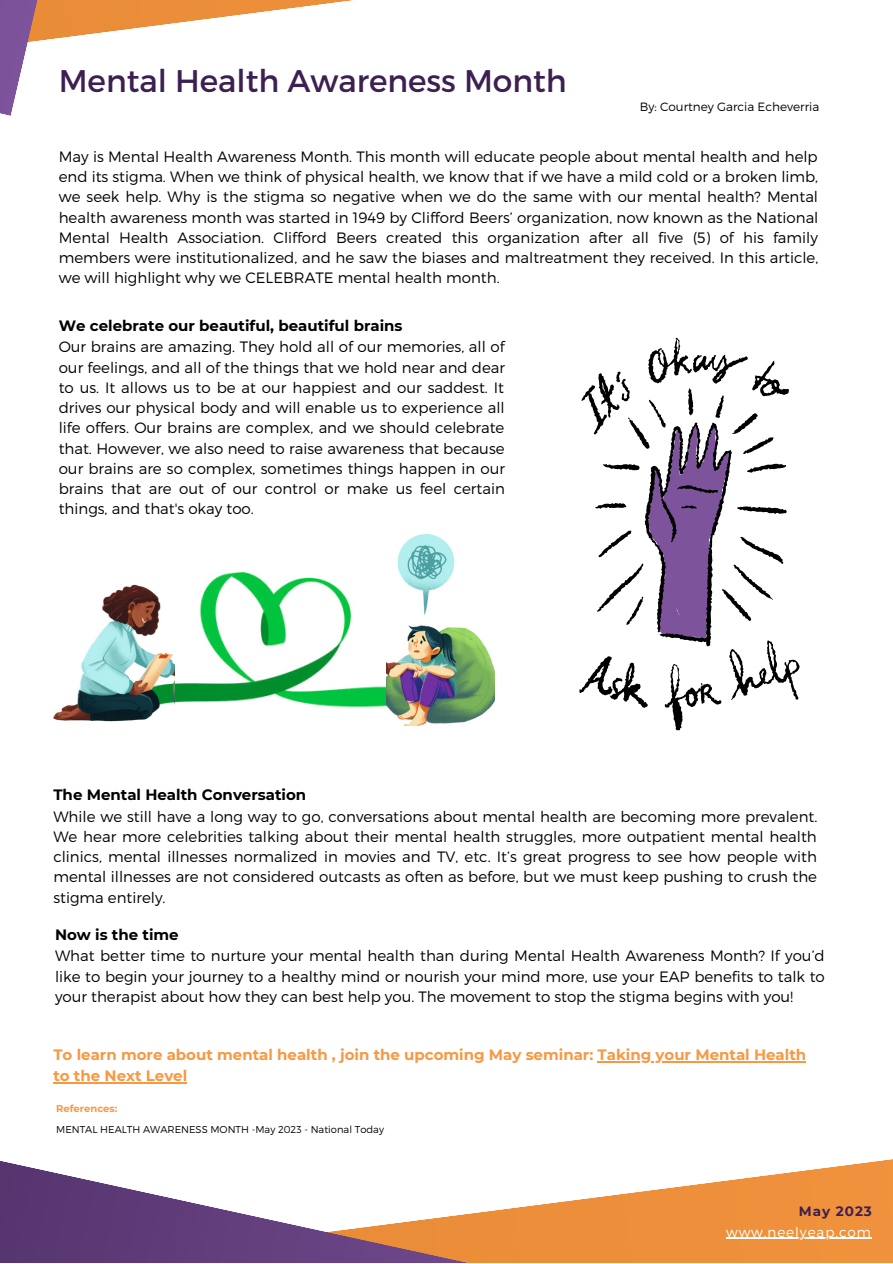
<style>
.page{position:relative;width:893px;height:1264px;background:#fff}
.page>*{position:absolute;margin:0;border:0;box-sizing:border-box;transform-origin:0 0}
.t1{font:31.2px "Montserrat";color:#3c2051}
.t2{font:300 15px/20.2px "Montserrat";color:#000;text-align:justify}
.t3{font:700 15px/21.3px "Montserrat";color:#f89842}
.t4{font:700 15px "Montserrat";color:#000}
.t5{font:300 13.5px "Montserrat";letter-spacing:.07em;color:#fff}
.t6{font:700 13.5px "Montserrat";letter-spacing:.07em;color:#3c2051}
.t7{font:300 12px "Montserrat";color:#000}
.t8{font:300 9.9px "Montserrat";color:#000}
.t9{font:700 9.9px "Montserrat";color:#f89842}
</style>
<div class="page">
<svg style="left:726px;top:1159px;width:166px;height:103px;background:#f19d53"></svg>
<svg style="left:0;top:1062px;width:726px;height:200px"></svg>
<svg style="left:286px;top:0;width:67px;height:9px"></svg>
<svg style="left:0;top:0;width:286px;height:116px"></svg>
<img style="left:175px;top:572px;width:211px;height:136px">
<img style="left:53px;top:584px;width:122px;height:138px">
<img style="left:386px;top:534px;width:108px;height:191px">
<svg style="left:579px;top:338px;width:220px;height:392px"></svg>
<hr style="left:726px;top:1237px;width:145px;height:1px;background:#fff">
<hr style="left:597px;top:1061px;width:209px;height:1px;background:#f89842">
<hr style="left:53px;top:1082px;width:134px;height:1px;background:#f89842">
<h1 class="t1" style="left:59px;top:62px;width:509px">Mental Health Awareness Month</h1>
<p class="t7" style="left:639px;top:100px;width:181px">By: Courtney Garcia Echeverria</p>
<p class="t2" style="left:59px;top:146px;width:761px">May is Mental Health Awareness Month. This month will educate people about mental health and help end its stigma. When we think of physical health, we know that if we have a mild cold or a broken limb, we seek help. Why is the stigma so negative when we do the same with our mental health? Mental health awareness month was started in 1949 by Clifford Beers’ organization, now known as the National Mental Health Association. Clifford Beers created this organization after all five (5) of his family members were institutionalized, and he saw the biases and maltreatment they received. In this article, we will highlight why we CELEBRATE mental health month.</p>
<p class="t4" style="left:59px;top:315px;width:345px">We celebrate our beautiful, beautiful brains</p>
<p class="t2" style="left:59px;top:337px;width:448px">Our brains are amazing. They hold all of our memories, all of our feelings, and all of the things that we hold near and dear to us. It allows us to be at our happiest and our saddest. It drives our physical body and will enable us to experience all life offers. Our brains are complex, and we should celebrate that. However, we also need to raise awareness that because our brains are so complex, sometimes things happen in our brains that are out of our control or make us feel certain things, and that's okay too.</p>
<p class="t4" style="left:53px;top:784px;width:254px">The Mental Health Conversation</p>
<p class="t2" style="left:53px;top:805px;width:765px">While we still have a long way to go, conversations about mental health are becoming more prevalent.<br>We hear more celebrities talking about their mental health struggles, more outpatient mental health clinics, mental illnesses normalized in movies and TV, etc. It’s great progress to see how people with mental illnesses are not considered outcasts as often as before, but we must keep pushing to crush the stigma entirely.</p>
<p class="t4" style="left:55px;top:923px;width:125px">Now is the time</p>
<p class="t2" style="left:55px;top:945px;width:771px">What better time to nurture your mental health than during Mental Health Awareness Month? If you’d like to begin your journey to a healthy mind or nourish your mind more, use your EAP benefits to talk to your therapist about how they can best help you. The movement to stop the stigma begins with you!</p>
<p class="t3" style="left:53px;top:1043px;width:754px">To learn more about mental health , join the upcoming May seminar: Taking your Mental Health to the Next Level</p>
<p class="t9" style="left:56px;top:1101px;width:63px">References:</p>
<p class="t8" style="left:56px;top:1122px;width:329px">MENTAL HEALTH AWARENESS MONTH -May 2023 - National Today</p>
<p class="t6" style="left:798px;top:1201px;width:74px">May 2023</p>
<p class="t5" style="left:726px;top:1223px;width:146px">www.neelyeap.com</p>
</div>
